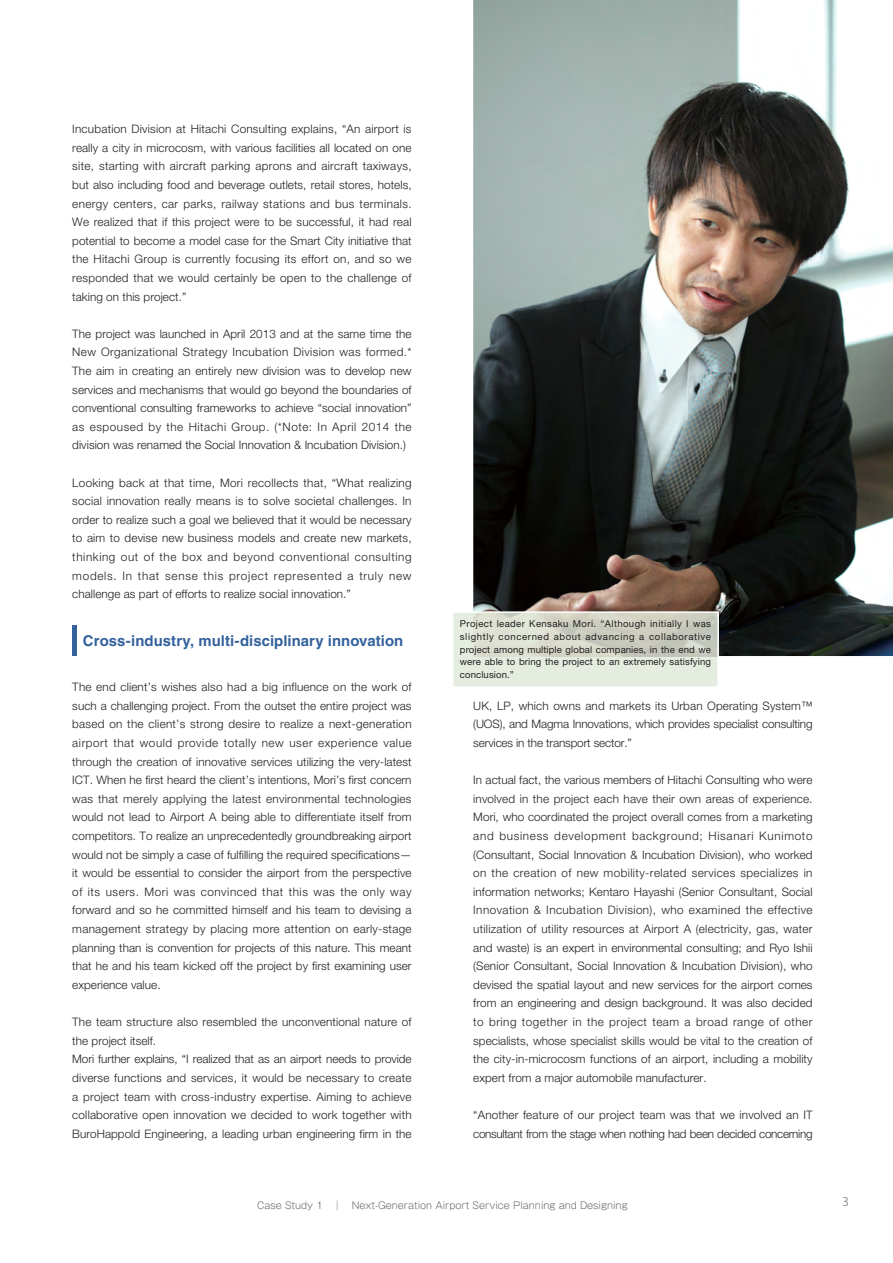
<style>
.page{position:relative;width:893px;height:1263px;background:#fff}
.page>*{position:absolute;margin:0;border:0;box-sizing:border-box;transform-origin:0 0}
.t1{font:700 14.85px "Helvetica LT Std";letter-spacing:.005em;color:#33619c}
.t2{font:300 11.7px/18.6px "Helvetica Neue LT Std";letter-spacing:.005em;color:#231f20;text-align:justify}
.t3{font:300 11.7px/18.6px "Helvetica Neue LT Std";letter-spacing:-.025em;color:#231f20}
.t4{font:11.7px "Koz Go Pro Light 90 pv RKSJ H";color:#636466}
.t5{font:9.6px/12.8px "Helvetica Neue LT Std";letter-spacing:.01em;color:#231f20;text-align:justify}
.t6{font:9.6px "Gothic MB101 Pro Light 90 pv RKSJ H";color:#636466}
</style>
<div class="page">
<img style="left:473px;top:0;width:419px;height:656px">
<svg style="left:453px;top:611px;width:266px;height:76px;background:#dbdfd3"></svg>
<div style="left:72px;top:625px;width:5px;height:31px;background:#33619c"></div>
<p class="t2" style="left:72px;top:121px;width:341px">Incubation Division at Hitachi Consulting explains, “An airport is really a city in microcosm, with various facilities all located on one site, starting with aircraft parking aprons and aircraft taxiways, but also including food and beverage outlets, retail stores, hotels, energy centers, car parks, railway stations and bus terminals.<br>We realized that if this project were to be successful, it had real potential to become a model case for the Smart City initiative that the Hitachi Group is currently focusing its effort on, and so we responded that we would certainly be open to the challenge of taking on this project.”</p>
<p class="t2" style="left:72px;top:326px;width:341px">The project was launched in April 2013 and at the same time the New Organizational Strategy Incubation Division was formed.* The aim in creating an entirely new division was to develop new services and mechanisms that would go beyond the boundaries of conventional consulting frameworks to achieve “social innovation” as espoused by the Hitachi Group. (*Note: In April 2014 the division was renamed the Social Innovation &amp; Incubation Division.)</p>
<p class="t2" style="left:72px;top:475px;width:341px">Looking back at that time, Mori recollects that, “What realizing social innovation really means is to solve societal challenges. In order to realize such a goal we believed that it would be necessary to aim to devise new business models and create new markets, thinking out of the box and beyond conventional consulting models. In that sense this project represented a truly new challenge as part of efforts to realize social innovation.”</p>
<p class="t1" style="left:83px;top:635px;width:322px">Cross-industry, multi-disciplinary innovation</p>
<p class="t2" style="left:72px;top:679px;width:341px">The end client’s wishes also had a big influence on the work of such a challenging project. From the outset the entire project was based on the client’s strong desire to realize a next-generation airport that would provide totally new user experience value through the creation of innovative services utilizing the very-latest ICT. When he first heard the client’s intentions, Mori’s first concern was that merely applying the latest environmental technologies would not lead to Airport A being able to differentiate itself from competitors. To realize an unprecedentedly groundbreaking airport would not be simply a case of fulfilling the required specifications— it would be essential to consider the airport from the perspective of its users. Mori was convinced that this was the only way forward and so he committed himself and his team to devising a management strategy by placing more attention on early-stage planning than is convention for projects of this nature. This meant that he and his team kicked off the project by first examining user experience value.</p>
<p class="t2" style="left:72px;top:1014px;width:341px;text-align:left">The team structure also resembled the unconventional nature of the project itself.<br>Mori further explains, “I realized that as an airport needs to provide diverse functions and services, it would be necessary to create a project team with cross-industry expertise. Aiming to achieve collaborative open innovation we decided to work together with BuroHappold Engineering, a leading urban engineering firm in the</p>
<p class="t5" style="left:460px;top:619px;width:252px">Project leader Kensaku Mori. “Although initially I was slightly concerned about advancing a collaborative project among multiple global companies, in the end we were able to bring the project to an extremely satisfying conclusion.”</p>
<p class="t2" style="left:473px;top:698px;width:341px">UK, LP, which owns and markets its Urban Operating System™ (UOS), and Magma Innovations, which provides specialist consulting services in the transport sector.”</p>
<p class="t2" style="left:473px;top:772px;width:341px">In actual fact, the various members of Hitachi Consulting who were involved in the project each have their own areas of experience.<br>Mori, who coordinated the project overall comes from a marketing and business development background; Hisanari Kunimoto (Consultant, Social Innovation &amp; Incubation Division), who worked on the creation of new mobility-related services specializes in information networks; Kentaro Hayashi (Senior Consultant, Social Innovation &amp; Incubation Division), who examined the effective utilization of utility resources at Airport A (electricity, gas, water and waste) is an expert in environmental consulting; and Ryo Ishii (Senior Consultant, Social Innovation &amp; Incubation Division), who devised the spatial layout and new services for the airport comes from an engineering and design background. It was also decided to bring together in the project team a broad range of other specialists, whose specialist skills would be vital to the creation of the city-in-microcosm functions of an airport, including a mobility expert from a major automobile manufacturer.</p>
<p class="t3" style="left:473px;top:1107px;width:341px">“Another feature of our project team was that we involved an IT consultant from the stage when nothing had been decided concerning</p>
<p class="t6" style="left:257px;top:1202px;width:372px">Case Study 1　｜　Next-Generation Airport Service Planning and Designing</p>
<p class="t4" style="left:842px;top:1197px;width:8px">3</p>
</div>
